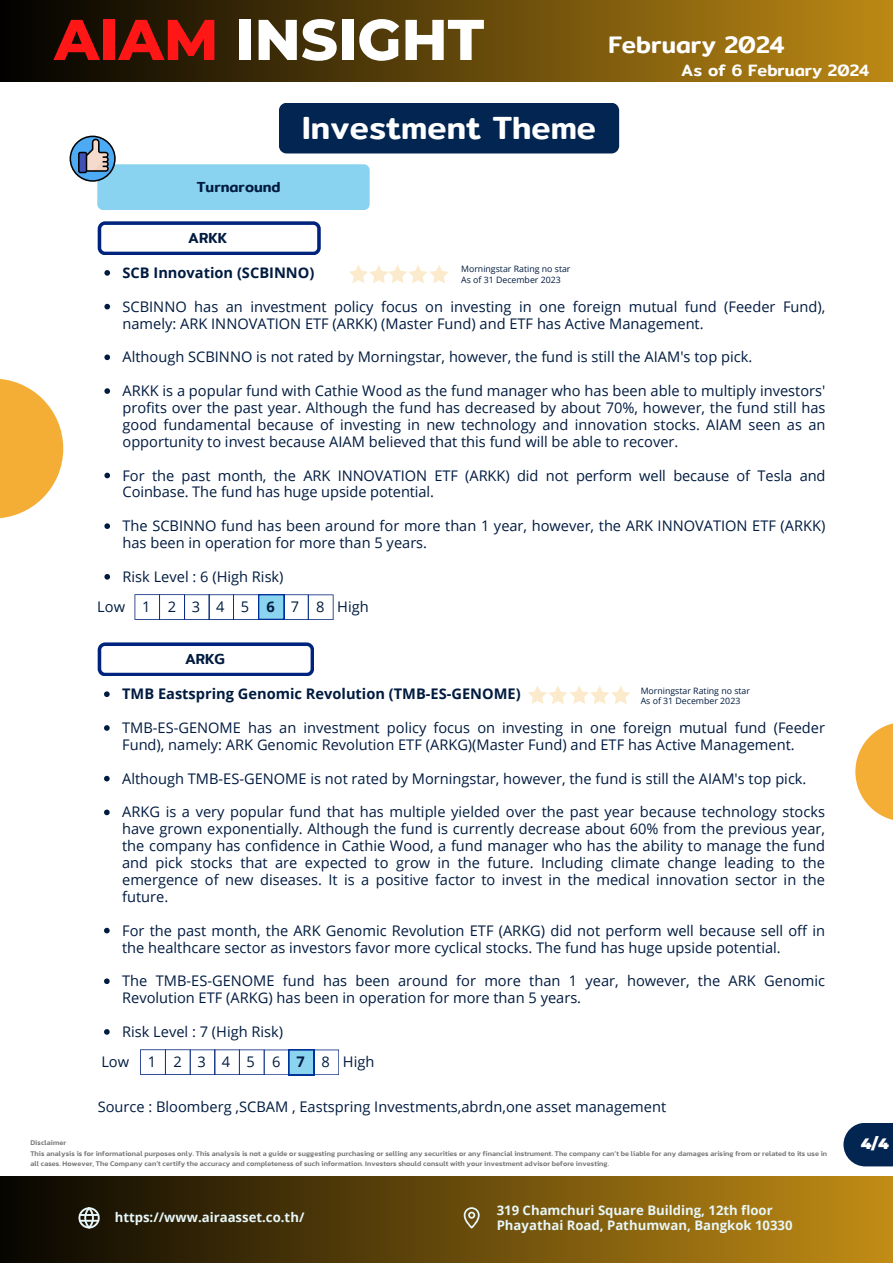
<style>
.page{position:relative;width:893px;height:1263px;background:#fff}
.page>*{position:absolute;margin:0;border:0;box-sizing:border-box;transform-origin:0 0}
.t1{font:800 57.3px "Montserrat";color:#fff}
.t2{font:500 32.1px "Mitr";color:#fff}
.t3{font:500 24px "Mitr";color:#fff}
.t4{font:500 16.5px "Mitr";color:#fff}
.t5{font:900 15px "Montserrat";color:#fff}
.t6{font:14.55px/16.8px "Open Sans";color:#001b40}
.t7{font:700 14.55px "Open Sans";color:#001b40}
.t8{font:500 14.55px "Mitr";color:#001b40}
.t9{font:700 13.2px/15.3px "Open Sans";color:#e7f6f8}
.t10{font:8.7px "Open Sans";color:#001b40}
.t11{font:500 7.2px/10.9px "Kanit";letter-spacing:.01em;color:#737373}
.s1{color:#ff1616}
</style>
<div class="page">
<div style="left:0;top:1176px;width:892px;height:86px;background:linear-gradient(to right,#070501,#c28c15)"></div>
<svg style="left:0;top:379px;width:63px;height:139px"></svg>
<svg style="left:855px;top:723px;width:37px;height:97px"></svg>
<div style="left:0;top:0;width:892px;height:82px;background:linear-gradient(to right,#010100,#bc8815)"></div>
<div style="left:279px;top:103px;width:340px;height:50px;background:#032552;border-radius:8px"></div>
<div style="left:97px;top:164px;width:272px;height:46px;background:#8ad3f0;border-radius:6px"></div>
<svg style="left:70px;top:136px;width:46px;height:46px"></svg>
<svg style="left:98px;top:221px;width:223px;height:34px"></svg>
<svg style="left:104px;top:270px;width:6px;height:6px"></svg>
<svg style="left:104px;top:304px;width:6px;height:5px"></svg>
<svg style="left:104px;top:354px;width:6px;height:6px"></svg>
<svg style="left:104px;top:388px;width:6px;height:6px"></svg>
<svg style="left:104px;top:472px;width:6px;height:6px"></svg>
<svg style="left:104px;top:523px;width:6px;height:6px"></svg>
<svg style="left:104px;top:574px;width:6px;height:5px"></svg>
<svg style="left:134px;top:594px;width:199px;height:26px"></svg>
<svg style="left:349px;top:265px;width:100px;height:18px"></svg>
<svg style="left:98px;top:642px;width:216px;height:34px"></svg>
<svg style="left:104px;top:691px;width:6px;height:6px"></svg>
<svg style="left:104px;top:725px;width:6px;height:5px"></svg>
<svg style="left:104px;top:775px;width:6px;height:6px"></svg>
<svg style="left:104px;top:809px;width:6px;height:6px"></svg>
<svg style="left:104px;top:927px;width:6px;height:6px"></svg>
<svg style="left:104px;top:978px;width:6px;height:5px"></svg>
<svg style="left:104px;top:1029px;width:6px;height:5px"></svg>
<svg style="left:140px;top:1049px;width:199px;height:26px"></svg>
<svg style="left:528px;top:685px;width:102px;height:19px"></svg>
<svg style="left:463px;top:1206px;width:16px;height:22px"></svg>
<svg style="left:78px;top:1206px;width:22px;height:22px"></svg>
<div style="left:843px;top:1122px;width:49px;height:44px;background:#032552"></div>
<h1 class="t1" style="left:54px;top:5px;width:431px"><span class="s1">AIAM</span> INSIGHT</h1>
<p class="t3" style="left:608px;top:26px;width:178px">February 2024</p>
<p class="t4" style="left:681px;top:57px;width:189px">As of 6 February 2024</p>
<h3 class="t2" style="left:302px;top:102px;width:295px">Investment Theme</h3>
<p class="t8" style="left:197px;top:175px;width:85px">Turnaround</p>
<p class="t8" style="left:188px;top:226px;width:40px">ARKK</p>
<p class="t10" style="left:461px;top:263px;width:111px">Morningstar Rating no star</p>
<p class="t10" style="left:461px;top:273px;width:101px">As of 31 December 2023</p>
<h2 class="t7" style="left:122px;top:262px;width:193px">SCB Innovation (SCBINNO)</h2>
<p class="t6" style="left:122px;top:297px;width:704px">SCBINNO has an investment policy focus on investing in one foreign mutual fund (Feeder Fund), namely: ARK INNOVATION ETF (ARKK) (Master Fund) and ETF has Active Management.</p>
<h6 class="t6" style="left:122px;top:348px;width:631px">Although SCBINNO is not rated by Morningstar, however, the fund is still the AIAM's top pick.</h6>
<h5 class="t6" style="left:122px;top:382px;width:704px;text-align:justify">ARKK is a popular fund with Cathie Wood as the fund manager who has been able to multiply investors' profits over the past year. Although the fund has decreased by about 70%, however, the fund still has good fundamental because of investing in new technology and innovation stocks. AIAM seen as an opportunity to invest because AIAM believed that this fund will be able to recover.</h5>
<p class="t6" style="left:122px;top:466px;width:704px">For the past month, the ARK INNOVATION ETF (ARKK) did not perform well because of Tesla and<br>Coinbase. The fund has huge upside potential.</p>
<p class="t6" style="left:122px;top:517px;width:704px">The SCBINNO fund has been around for more than 1 year, however, the ARK INNOVATION ETF (ARKK) has been in operation for more than 5 years.</p>
<p class="t6" style="left:122px;top:567px;width:162px">Risk Level : 6 (High Risk)</p>
<p class="t6" style="left:97px;top:598px;width:29px">Low</p>
<p class="t6" style="left:142px;top:598px;width:10px">1</p>
<p class="t6" style="left:168px;top:598px;width:10px">2</p>
<p class="t6" style="left:192px;top:598px;width:10px">3</p>
<p class="t6" style="left:216px;top:598px;width:10px">4</p>
<p class="t6" style="left:241px;top:598px;width:10px">5</p>
<p class="t7" style="left:266px;top:596px;width:10px">6</p>
<p class="t6" style="left:291px;top:598px;width:10px">7</p>
<p class="t6" style="left:316px;top:598px;width:10px">8</p>
<p class="t6" style="left:337px;top:598px;width:33px">High</p>
<p class="t8" style="left:185px;top:647px;width:41px">ARKG</p>
<p class="t10" style="left:640px;top:684px;width:111px">Morningstar Rating no star</p>
<p class="t10" style="left:640px;top:694px;width:101px">As of 31 December 2023</p>
<p class="t7" style="left:122px;top:683px;width:400px">TMB Eastspring Genomic Revolution (TMB-ES-GENOME)</p>
<p class="t6" style="left:122px;top:719px;width:704px">TMB-ES-GENOME has an investment policy focus on investing in one foreign mutual fund (Feeder<br>Fund), namely: ARK Genomic Revolution ETF (ARKG)(Master Fund) and ETF has Active Management.</p>
<p class="t6" style="left:122px;top:769px;width:685px">Although TMB-ES-GENOME is not rated by Morningstar, however, the fund is still the AIAM's top pick.</p>
<p class="t6" style="left:122px;top:803px;width:704px;text-align:justify">ARKG is a very popular fund that has multiple yielded over the past year because technology stocks have grown exponentially. Although the fund is currently decrease about 60% from the previous year, the company has confidence in Cathie Wood, a fund manager who has the ability to manage the fund and pick stocks that are expected to grow in the future. Including climate change leading to the emergence of new diseases. It is a positive factor to invest in the medical innovation sector in the future.</p>
<p class="t6" style="left:122px;top:921px;width:704px">For the past month, the ARK Genomic Revolution ETF (ARKG) did not perform well because sell off in the healthcare sector as investors favor more cyclical stocks. The fund has huge upside potential.</p>
<p class="t6" style="left:122px;top:972px;width:704px">The TMB-ES-GENOME fund has been around for more than 1 year, however, the ARK Genomic<br>Revolution ETF (ARKG) has been in operation for more than 5 years.</p>
<h5 class="t6" style="left:122px;top:1022px;width:162px">Risk Level : 7 (High Risk)</h5>
<p class="t6" style="left:101px;top:1053px;width:29px">Low</p>
<p class="t6" style="left:148px;top:1052px;width:10px">1</p>
<p class="t6" style="left:173px;top:1052px;width:10px">2</p>
<p class="t6" style="left:197px;top:1053px;width:10px">3</p>
<p class="t6" style="left:222px;top:1052px;width:10px">4</p>
<p class="t6" style="left:246px;top:1052px;width:10px">5</p>
<p class="t6" style="left:272px;top:1052px;width:10px">6</p>
<p class="t7" style="left:296px;top:1051px;width:10px">7</p>
<p class="t6" style="left:321px;top:1052px;width:10px">8</p>
<p class="t6" style="left:343px;top:1052px;width:33px">High</p>
<p class="t6" style="left:98px;top:1097px;width:570px">Source : Bloomberg ,SCBAM , Eastspring Investments,abrdn,one asset management</p>
<p class="t11" style="left:30px;top:1136px;width:37px">Disclaimer</p>
<p class="t5" style="left:860px;top:1133px;width:30px">4/4</p>
<p class="t11" style="left:30px;top:1147px;width:798px">This analysis is for informational purposes only. This analysis is not a guide or suggesting purchasing or selling any securities or any financial instrument. The company can’t be liable for any damages arising from or related to its use in all cases. However, The Company can’t certify the accuracy and completeness of such information. Investors should consult with your investment advisor before investing.</p>
<p class="t9" style="left:115px;top:1209px;width:191px">https://www.airaasset.co.th/</p>
<p class="t9" style="left:496px;top:1201px;width:297px">319 Chamchuri Square Building, 12th floor<br>Phayathai Road, Pathumwan, Bangkok 10330</p>
</div>
